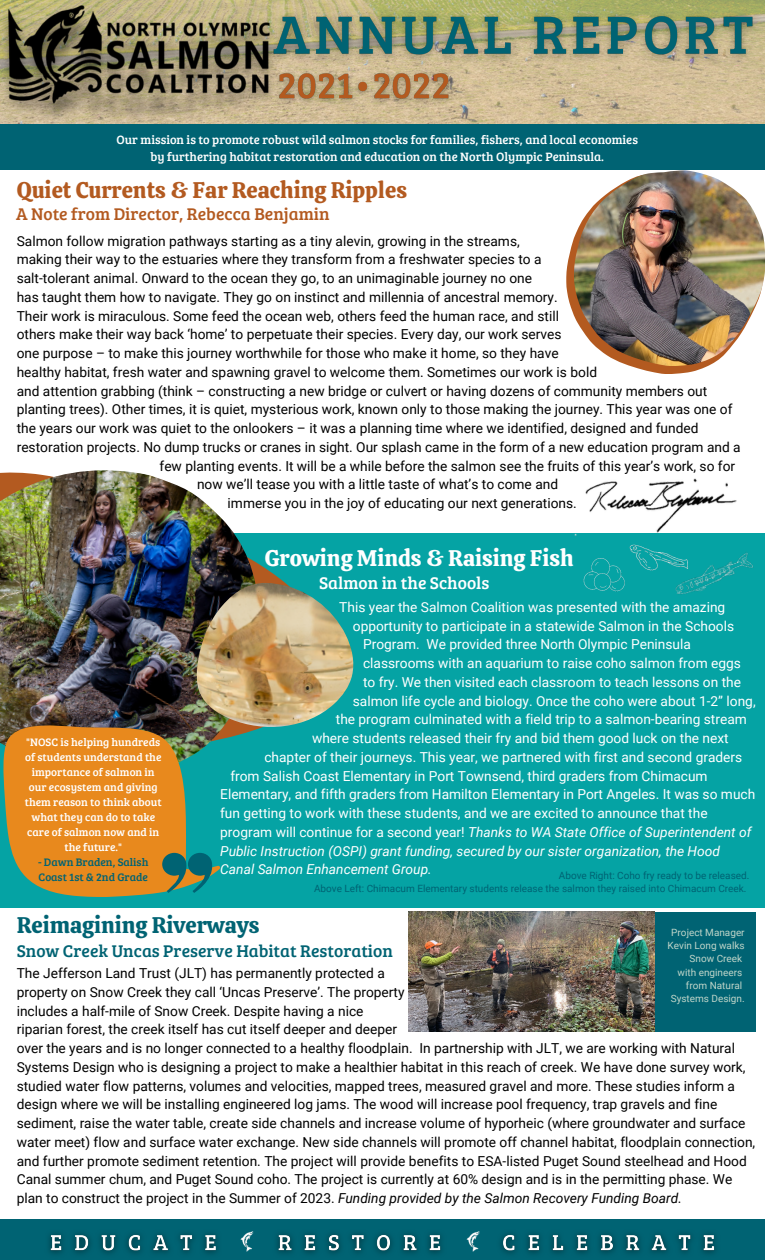
<style>
.page{position:relative;width:765px;height:1260px;background:#fff}
.page>*{position:absolute;margin:0;border:0;box-sizing:border-box;transform-origin:0 0}
.t1{font:22.5px "Calistoga";color:#b35a20}
.t2{font:22.5px "Calistoga";color:#fff}
.t3{font:22.5px "Calistoga";color:#006373}
.t4{font:17.5px "Bree Serif";color:#006373}
.t5{font:17.5px "Bree Serif";color:#b35a20}
.t6{font:17.5px "Bree Serif";color:#fff}
.t7{font:13.75px/18.8px "Roboto";color:#000}
.t8{font:13.75px "Roboto";color:#fff}
.t9{font:italic 13.75px "Roboto";color:#fff}
.t10{font:12.5px/16.9px "Bree Serif";color:#fff;text-align:center}
.t11{font:11.25px/15px "Bree Serif";color:#fff;text-align:center}
.t12{font:11.25px/15px "Bree Serif";color:#006373}
.t13{font:10px/13.4px "Roboto";color:#006373;text-align:right}
.t14{font:10px/13.4px "Roboto";color:#bfd5c9;text-align:right}
.s1{font-style:normal}
.s2{font-style:italic}
</style>
<div class="page">
<div style="left:0;top:1219px;width:765px;height:41px;background:#006373"></div>
<img style="left:49px;top:1233px;width:667px;height:21px">
<img style="left:240px;top:1231px;width:14px;height:21px">
<img style="left:467px;top:1231px;width:13px;height:21px">
<img style="left:0;top:0;width:765px;height:124px">
<img style="left:0;top:4px;width:281px;height:120px">
<img style="left:259px;top:0;width:506px;height:86px">
<img style="left:267px;top:49px;width:193px;height:71px">
<div style="left:0;top:124px;width:765px;height:46px;background:#006373"></div>
<svg style="left:566px;top:238px;width:142px;height:136px"></svg>
<img style="left:574px;top:170px;width:191px;height:196px">
<div style="left:0;top:533px;width:765px;height:374px;background:#05a3a4"></div>
<img style="left:0;top:470px;width:270px;height:275px">
<img style="left:196px;top:580px;width:158px;height:153px">
<img style="left:574px;top:478px;width:163px;height:58px">
<div style="left:451px;top:912px;width:305px;height:120px;background:#006373"></div>
<img style="left:409px;top:912px;width:245px;height:120px">
<svg style="left:3px;top:724px;width:217px;height:173px"></svg>
<img style="left:583px;top:558px;width:42px;height:34px">
<img style="left:630px;top:544px;width:42px;height:26px">
<img style="left:672px;top:552px;width:81px;height:42px">
<p class="t10" style="left:117px;top:130px;width:523px">Our mission is to promote robust wild salmon stocks for families, fishers, and local economies by furthering habitat restoration and education on the North Olympic Peninsula.</p>
<h1 class="t1" style="left:17px;top:176px;width:392px">Quiet Currents &amp; Far Reaching Ripples</h1>
<p class="t5" style="left:16px;top:202px;width:315px">A Note from Director, Rebecca Benjamin</p>
<p class="t7" style="left:17px;top:232px;width:505px">Salmon follow migration pathways starting as a tiny alevin, growing in the streams,</p>
<p class="t7" style="left:17px;top:250px;width:526px">making their way to the estuaries where they transform from a freshwater species to a</p>
<p class="t7" style="left:17px;top:269px;width:517px">salt-tolerant animal. Onward to the ocean they go, to an unimaginable journey no one</p>
<p class="t7" style="left:17px;top:288px;width:542px">has taught them how to navigate. They go on instinct and millennia of ancestral memory.</p>
<p class="t7" style="left:17px;top:307px;width:544px">Their work is miraculous. Some feed the ocean web, others feed the human race, and still</p>
<p class="t7" style="left:17px;top:325px;width:546px">others make their way back ‘home’ to perpetuate their species. Every day, our work serves</p>
<p class="t7" style="left:17px;top:344px;width:543px">one purpose – to make this journey worthwhile for those who make it home, so they have</p>
<p class="t7" style="left:17px;top:363px;width:582px">healthy habitat, fresh water and spawning gravel to welcome them. Sometimes our work is bold</p>
<p class="t7" style="left:17px;top:382px;width:692px">and attention grabbing (think – constructing a new bridge or culvert or having dozens of community members out</p>
<p class="t7" style="left:17px;top:400px;width:717px">planting trees). Other times, it is quiet, mysterious work, known only to those making the journey. This year was one of</p>
<p class="t7" style="left:17px;top:419px;width:683px">the years our work was quiet to the onlookers – it was a planning time where we identified, designed and funded</p>
<p class="t7" style="left:17px;top:438px;width:725px">restoration projects. No dump trucks or cranes in sight. Our splash came in the form of a new education program and a</p>
<p class="t7" style="left:160px;top:457px;width:577px">few planting events. It will be a while before the salmon see the fruits of this year’s work, so for</p>
<p class="t7" style="left:197px;top:475px;width:363px">now we’ll tease you with a little taste of what’s to come and</p>
<p class="t7" style="left:228px;top:494px;width:351px">immerse you in the joy of educating our next generations.</p>
<h1 class="t2" style="left:265px;top:544px;width:310px">Growing Minds &amp; Raising Fish</h1>
<p class="t11" style="left:25px;top:734px;width:138px">"NOSC is helping hundreds of students understand the importance of salmon in our ecosystem and giving them reason to think about what they can do to take care of salmon now and in the future."</p>
<p class="t12" style="left:38px;top:854px;width:112px">- Dawn Braden, Salish<br>Coast 1st &amp; 2nd Grade</p>
<p class="t6" style="left:319px;top:570px;width:172px">Salmon in the Schools</p>
<p class="t8" style="left:339px;top:599px;width:388px">This year the Salmon Coalition was presented with the amazing</p>
<p class="t8" style="left:353px;top:618px;width:383px">opportunity to participate in a statewide Salmon in the Schools</p>
<p class="t8" style="left:363px;top:637px;width:329px">Program. We provided three North Olympic Peninsula</p>
<p class="t8" style="left:363px;top:655px;width:379px">classrooms with an aquarium to raise coho salmon from eggs</p>
<p class="t8" style="left:363px;top:674px;width:379px">to fry. We then visited each classroom to teach lessons on the</p>
<p class="t8" style="left:353px;top:693px;width:404px">salmon life cycle and biology. Once the coho were about 1-2” long,</p>
<p class="t8" style="left:336px;top:712px;width:413px">the program culminated with a field trip to a salmon-bearing stream</p>
<p class="t8" style="left:312px;top:730px;width:418px">where students released their fry and bid them good luck on the next</p>
<p class="t8" style="left:264px;top:749px;width:479px">chapter of their journeys. This year, we partnered with first and second graders</p>
<p class="t8" style="left:230px;top:768px;width:479px">from Salish Coast Elementary in Port Townsend, third graders from Chimacum</p>
<p class="t8" style="left:220px;top:787px;width:537px">Elementary, and fifth graders from Hamilton Elementary in Port Angeles. It was so much</p>
<p class="t8" style="left:220px;top:805px;width:489px">fun getting to work with these students, and we are excited to announce that the</p>
<p class="t9" style="left:220px;top:824px;width:533px"><span class="s1">program will continue for a second year!</span> Thanks to WA State Office of Superintendent of</p>
<p class="t9" style="left:220px;top:843px;width:501px">Public Instruction (OSPI) grant funding, secured by our sister organization, the Hood</p>
<p class="t9" style="left:220px;top:862px;width:213px">Canal Salmon Enhancement Group.</p>
<p class="t13" style="left:314px;top:869px;width:437px">Above Right: Coho fry ready to be released.<br>Above Left: Chimacum Elementary students release the salmon they raised into Chimacum Creek.</p>
<h1 class="t3" style="left:17px;top:911px;width:244px">Reimagining Riverways</h1>
<p class="t14" style="left:668px;top:925px;width:79px">Project Manager<br>Kevin Long walks<br>Snow Creek<br>with engineers from Natural<br>Systems Design.</p>
<p class="t4" style="left:17px;top:938px;width:378px">Snow Creek Uncas Preserve Habitat Restoration</p>
<p class="t7" style="left:17px;top:964px;width:740px">The Jefferson Land Trust (JLT) has permanently protected a<br>property on Snow Creek they call ‘Uncas Preserve’. The property<br>includes a half-mile of Snow Creek. Despite having a nice<br>riparian forest, the creek itself has cut itself deeper and deeper<br>over the years and is no longer connected to a healthy floodplain. In partnership with JLT, we are working with Natural Systems Design who is designing a project to make a healthier habitat in this reach of creek. We have done survey work, studied water flow patterns, volumes and velocities, mapped trees, measured gravel and more. These studies inform a design where we will be installing engineered log jams. The wood will increase pool frequency, trap gravels and fine sediment, raise the water table, create side channels and increase volume of hyporheic (where groundwater and surface water meet) flow and surface water exchange. New side channels will promote off channel habitat, floodplain connection, and further promote sediment retention. The project will provide benefits to ESA-listed Puget Sound steelhead and Hood Canal summer chum, and Puget Sound coho. The project is currently at 60% design and is in the permitting phase. We plan to construct the project in the Summer of 2023. <span class="s2">Funding provided by the Salmon Recovery Funding Board.</span></p>
</div>
